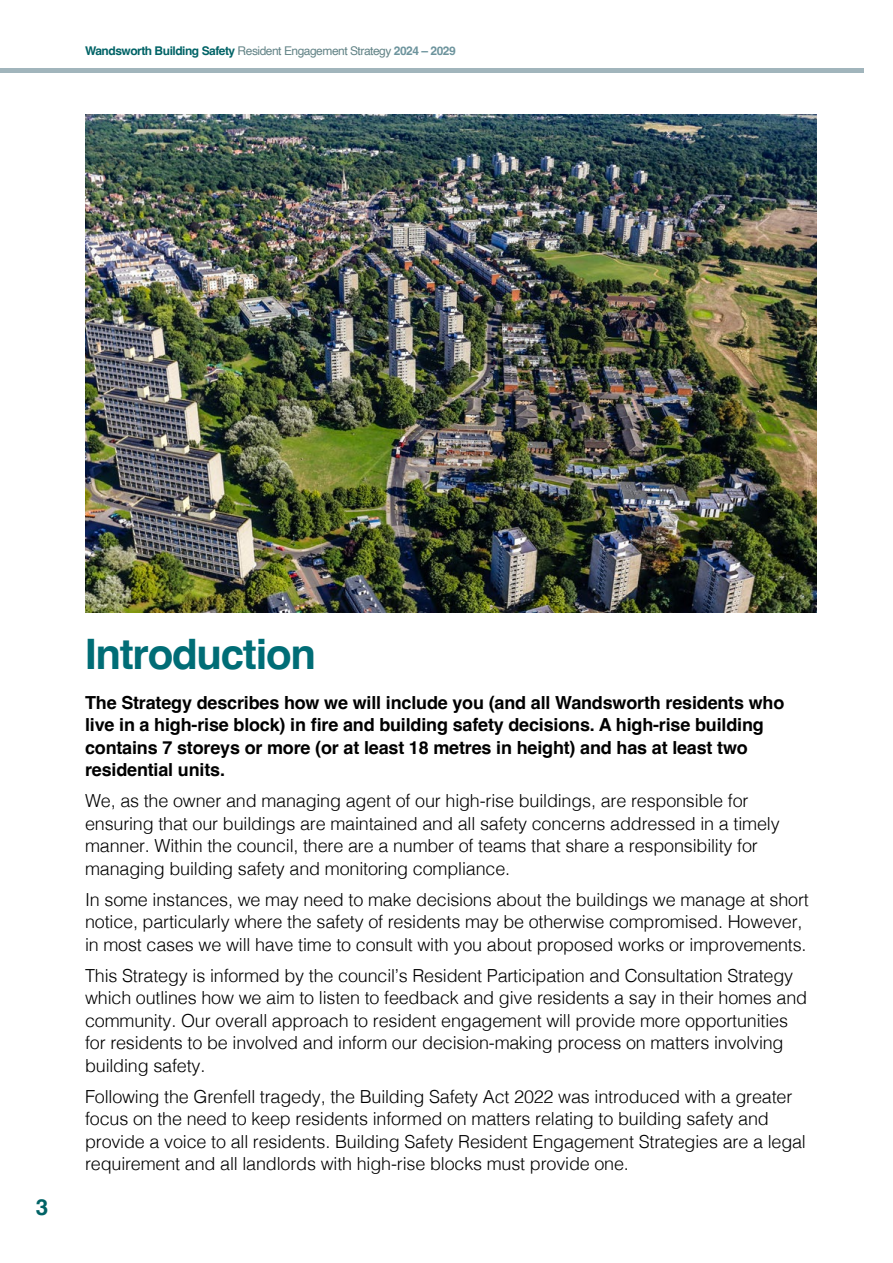
<style>
.page{position:relative;width:893px;height:1263px;background:#fff}
.page>*{position:absolute;margin:0;border:0;box-sizing:border-box;transform-origin:0 0}
.t1{font:700 42px "Helvetica";letter-spacing:-.03em;color:#006d76}
.t2{font:700 22.5px "Helvetica";color:#006366}
.t3{font:300 18px/22.5px "Helvetica";letter-spacing:-.01em;color:#000}
.t4{font:700 18px/22.5px "Helvetica";letter-spacing:-.01em;color:#000}
.t5{font:12px "Helvetica";letter-spacing:-.04em;color:#628386}
.s1{font-weight:700;color:#006366}
.s2{font-weight:700;color:#6d949d}
</style>
<div class="page">
<div style="left:0;top:68px;width:863px;height:5px;background:#a1b5bc"></div>
<img style="left:85px;top:115px;width:731px;height:497px">
<p class="t5" style="left:85px;top:41px;width:372px"><span class="s1">Wandsworth Building Safety</span> Resident Engagement Strategy <span class="s2">2024 – 2029</span></p>
<p class="t2" style="left:36px;top:1193px;width:14px">3</p>
<h1 class="t1" style="left:85px;top:629px;width:233px">Introduction</h1>
<p class="t4" style="left:85px;top:693px;width:701px">The Strategy describes how we will include you (and all Wandsworth residents who live in a high-rise block) in fire and building safety decisions. A high-rise building contains 7 storeys or more (or at least 18 metres in height) and has at least two residential units.</p>
<p class="t3" style="left:85px;top:788px;width:696px">We, as the owner and managing agent of our high-rise buildings, are responsible for ensuring that our buildings are maintained and all safety concerns addressed in a timely manner. Within the council, there are a number of teams that share a responsibility for managing building safety and monitoring compliance.</p>
<p class="t3" style="left:85px;top:887px;width:725px">In some instances, we may need to make decisions about the buildings we manage at short notice, particularly where the safety of residents may be otherwise compromised. However, in most cases we will have time to consult with you about proposed works or improvements.</p>
<p class="t3" style="left:85px;top:963px;width:724px">This Strategy is informed by the council’s Resident Participation and Consultation Strategy which outlines how we aim to listen to feedback and give residents a say in their homes and community. Our overall approach to resident engagement will provide more opportunities for residents to be involved and inform our decision-making process on matters involving building safety.</p>
<p class="t3" style="left:85px;top:1084px;width:722px">Following the Grenfell tragedy, the Building Safety Act 2022 was introduced with a greater focus on the need to keep residents informed on matters relating to building safety and provide a voice to all residents. Building Safety Resident Engagement Strategies are a legal requirement and all landlords with high-rise blocks must provide one.</p>
</div>
